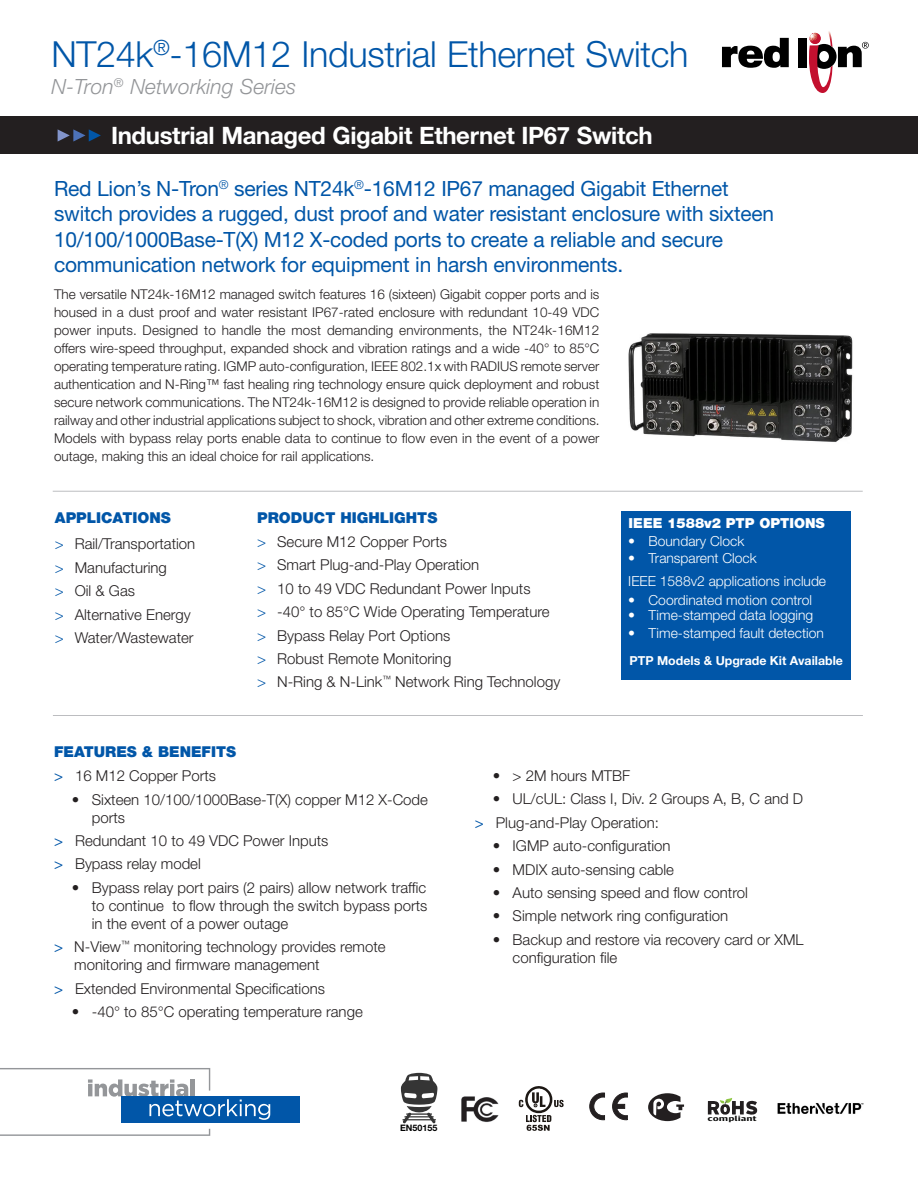
<style>
.page{position:relative;width:918px;height:1188px;background:#fff}
.page>*{position:absolute;margin:0;border:0;box-sizing:border-box;transform-origin:0 0}
.t1{font:300 36px "Helvetica Neue LT Std";letter-spacing:-.01em;color:#0156a8}
.t2{font:700 24px "Helvetica Neue LT Std";letter-spacing:-.015em;color:#fff}
.t3{font:21px/25.5px "Helvetica Neue LT Std";letter-spacing:-.01em;color:#0156a8}
.t4{font:italic 300 21px "Helvetica Neue LT Std";letter-spacing:.005em;color:#939598}
.t5{font:300 15px/23.5px "Helvetica Neue LT Std";color:#231f20}
.t6{font:900 15px/24px "Helvetica Neue LT Std";color:#0156a8}
.t7{font:300 13.8px/23.4px "Helvetica Neue LT Std";color:#fff}
.t8{font:900 13.8px "Helvetica Neue LT Std";color:#fff}
.t9{font:300 13.5px/18px "Helvetica Neue LT Std";color:#231f20;text-align:justify}
.t10{font:700 12.3px "Helvetica Neue LT Std";color:#fff}
.t11{font:700 8.85px "Helvetica Neue LT Std";color:#000}
.t12{font:700 7.35px "Guardian Agate Sans 1";color:#050504;scale:1.53 1}
.s1{font-weight:900;color:#0156a8}
.s2{color:#0156a8}
.s3{font-weight:400}
.s4{font-weight:300;color:#231f20}
.s5{font-weight:400;color:#0156a8}
</style>
<div class="page">
<div style="left:0;top:117px;width:918px;height:37px;background:#231f20"></div>
<svg style="left:722px;top:38px;width:67px;height:30px"></svg>
<div style="left:798px;top:38px;width:9px;height:29px;background:#000"></div>
<svg style="left:809px;top:31px;width:60px;height:62px"></svg>
<div style="left:121px;top:1096px;width:178px;height:27px;background:#0156a8"></div>
<svg style="left:0;top:1129px;width:210px;height:7px"></svg>
<svg style="left:0;top:1068px;width:270px;height:52px"></svg>
<svg style="left:58px;top:129px;width:43px;height:13px"></svg>
<hr style="left:53px;top:715px;width:810px;height:1px;background:#bcbdc0">
<hr style="left:53px;top:491px;width:810px;height:1px;background:#bcbdc0">
<svg style="left:519px;top:1086px;width:45px;height:45px"></svg>
<svg style="left:589px;top:1092px;width:16px;height:29px"></svg>
<svg style="left:612px;top:1092px;width:16px;height:29px"></svg>
<img style="left:461px;top:1096px;width:37px;height:26px">
<svg style="left:708px;top:1098px;width:49px;height:17px"></svg>
<svg style="left:648px;top:1093px;width:36px;height:28px"></svg>
<img style="left:777px;top:1103px;width:87px;height:11px">
<svg style="left:401px;top:1073px;width:37px;height:50px"></svg>
<hr style="left:404px;top:1116px;width:30px;height:1px;background:#353535">
<hr style="left:403px;top:1119px;width:33px;height:1px;background:#353535">
<hr style="left:406px;top:1113px;width:26px;height:2px;background:#353535">
<img style="left:628px;top:333px;width:225px;height:109px">
<div style="left:622px;top:511px;width:229px;height:169px;background:#0156a8"></div>
<h1 class="t1" style="left:51px;top:32px;width:639px">NT24k<sup>®</sup>-16M12 Industrial Ethernet Switch</h1>
<h3 class="t4" style="left:51px;top:74px;width:246px">N-Tron<sup>®</sup> Networking Series</h3>
<h2 class="t2" style="left:111px;top:120px;width:543px">Industrial Managed Gigabit Ethernet IP67 Switch</h2>
<p class="t3" style="left:54px;top:175px;width:721px">Red Lion’s N-Tron<sup>®</sup> series NT24k<sup>®</sup>-16M12 IP67 managed Gigabit Ethernet switch provides a rugged, dust proof and water resistant enclosure with sixteen 10/100/1000Base-T(X) M12 X-coded ports to create a reliable and secure communication network for equipment in harsh environments.</p>
<p class="t9" style="left:54px;top:285px;width:547px">The versatile NT24k-16M12 managed switch features 16 (sixteen) Gigabit copper ports and is housed in a dust proof and water resistant IP67-rated enclosure with redundant 10-49 VDC power inputs. Designed to handle the most demanding environments, the NT24k-16M12 offers wire-speed throughput, expanded shock and vibration ratings and a wide -40° to 85°C operating temperature rating. IGMP auto-configuration, IEEE 802.1x with RADIUS remote server authentication and N-Ring™ fast healing ring technology ensure quick deployment and robust secure network communications. The NT24k-16M12 is designed to provide reliable operation in railway and other industrial applications subject to shock, vibration and other extreme conditions.<br>Models with bypass relay ports enable data to continue to flow even in the event of a power outage, making this an ideal choice for rail applications.</p>
<p class="t5" style="left:55px;top:504px;width:142px;line-height:26.2px"><span class="s1">APPLICATIONS<br></span><span class="s2">&gt;</span> Rail/Transportation</p>
<p class="t5" style="left:55px;top:555px;width:140px"><span class="s2">&gt;</span> Manufacturing<br><span class="s2">&gt;</span> Oil &amp; Gas<br><span class="s2">&gt;</span> Alternative Energy <span class="s2">&gt;</span> Water/Wastewater</p>
<p class="t5" style="left:257px;top:506px;width:305px"><span class="s1">PRODUCT HIGHLIGHTS<br></span><span class="s2">&gt;</span> Secure M12 Copper Ports<br><span class="s2">&gt;</span> Smart Plug-and-Play Operation<br><span class="s2">&gt;</span> 10 to 49 VDC Redundant Power Inputs<br><span class="s2">&gt;</span> -40° to 85°C Wide Operating Temperature <span class="s2">&gt;</span> Bypass Relay Port Options<br><span class="s2">&gt;</span> Robust Remote Monitoring<br><span class="s2">&gt;</span> N-Ring &amp; N-Link<sup>™</sup> Network Ring Technology</p>
<p class="t8" style="left:629px;top:514px;width:198px">IEEE 1588v2 PTP OPTIONS</p>
<p class="t7" style="left:628px;top:529px;width:118px">• Boundary Clock</p>
<p class="t7" style="left:628px;top:546px;width:199px">• Transparent Clock<br>IEEE 1588v2 applications include</p>
<p class="t7" style="left:628px;top:588px;width:185px">• Coordinated motion control</p>
<p class="t7" style="left:628px;top:603px;width:187px">• Time-stamped data logging</p>
<p class="t7" style="left:628px;top:621px;width:197px">• Time-stamped fault detection</p>
<p class="t10" style="left:630px;top:653px;width:215px">PTP Models &amp; Upgrade Kit Available</p>
<p class="t6" style="left:54px;top:740px;width:184px">FEATURES &amp; BENEFITS <span class="s3">&gt;</span> <span class="s4">16 M12 Copper Ports</span></p>
<p class="t5" style="left:92px;top:790px;width:338px;line-height:18px;text-indent:-20px">• Sixteen 10/100/1000Base-T(X) copper M12 X-Code ports</p>
<p class="t5" style="left:54px;top:829px;width:276px"><span class="s5">&gt;</span> Redundant 10 to 49 VDC Power Inputs <span class="s5">&gt;</span> Bypass relay model</p>
<p class="t5" style="left:92px;top:878px;width:337px;line-height:18px;text-align:justify;text-indent:-20px">• Bypass relay port pairs (2 pairs) allow network traffic to continue to flow through the switch bypass ports in the event of a power outage</p>
<p class="t5" style="left:74px;top:938px;width:313px;line-height:18px;text-indent:-20px"><span class="s5">&gt;</span> N-View<sup>™</sup> monitoring technology provides remote monitoring and firmware management</p>
<p class="t5" style="left:54px;top:976px;width:273px"><span class="s5">&gt;</span> Extended Environmental Specifications</p>
<p class="t5" style="left:72px;top:1000px;width:292px">• -40° to 85°C operating temperature range</p>
<p class="t11" style="left:400px;top:1122px;width:39px">EN50155</p>
<p class="t5" style="left:493px;top:764px;width:139px">• &gt; 2M hours MTBF</p>
<p class="t5" style="left:475px;top:787px;width:330px;text-indent:18px">• UL/cUL: Class I, Div. 2 Groups A, B, C and D <span class="s5">&gt;</span> Plug-and-Play Operation:</p>
<p class="t5" style="left:493px;top:834px;width:179px">• IGMP auto-configuration</p>
<p class="t5" style="left:493px;top:857px;width:183px">• MDIX auto-sensing cable</p>
<p class="t5" style="left:493px;top:881px;width:257px">• Auto sensing speed and flow control</p>
<p class="t5" style="left:493px;top:904px;width:237px">• Simple network ring configuration</p>
<p class="t5" style="left:513px;top:930px;width:292px;line-height:18px;text-indent:-20px">• Backup and restore via recovery card or XML configuration file</p>
<p class="t12" style="left:708px;top:1113px;width:34px">compliant</p>
</div>
